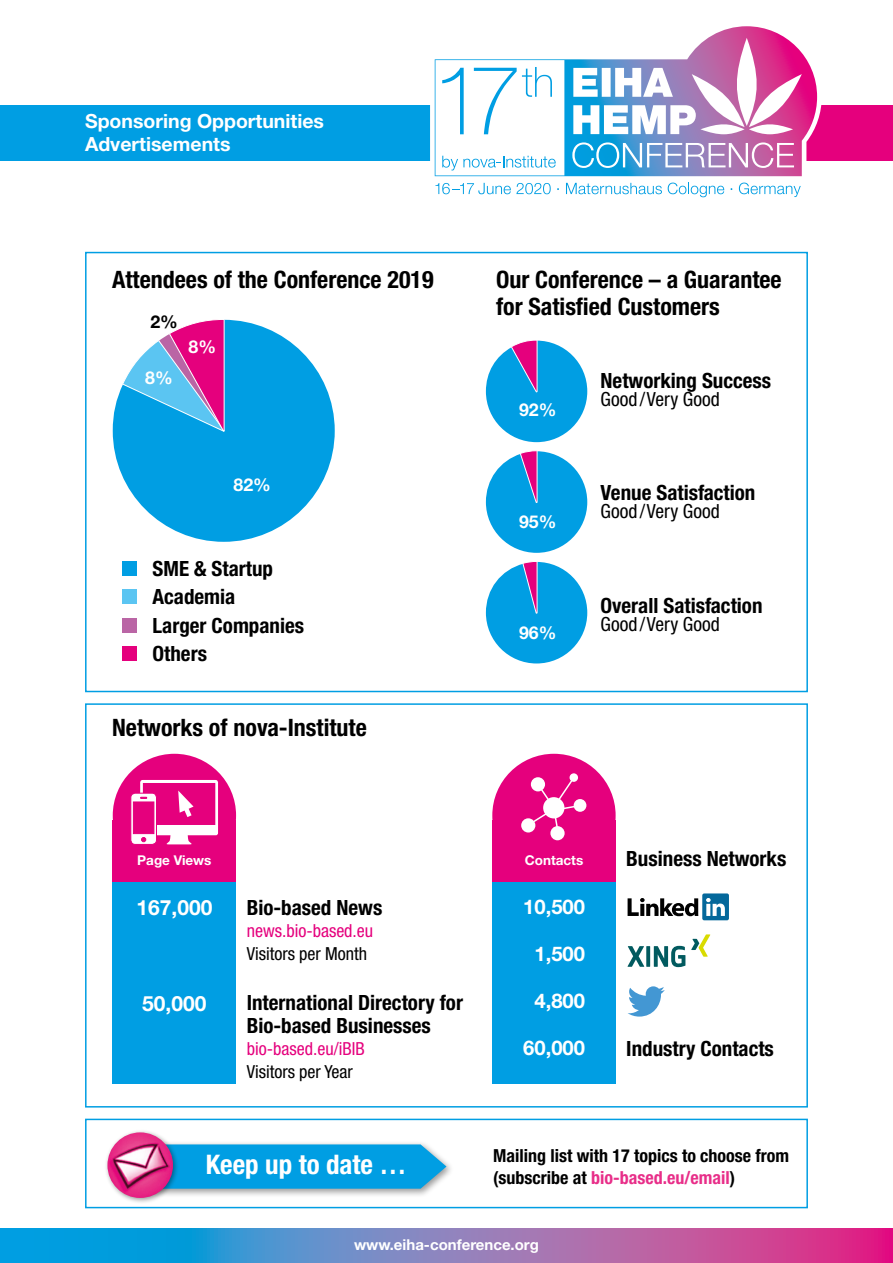
<style>
.page{position:relative;width:893px;height:1263px;background:#fff}
.page>*{position:absolute;margin:0;border:0;box-sizing:border-box;transform-origin:0 0}
.t1{font:700 condensed 27px "Helvetica Neue LT Pro";color:#fff}
.t2{font:700 condensed 24px/27px "Helvetica Neue LT Pro";color:#000}
.t3{font:700 condensed 21px/28.5px "Helvetica Neue LT Pro";color:#000}
.t4{font:700 21px "Helvetica Neue LT Pro";color:#fff}
.t5{font:700 20.25px "Helvetica Neue LT Pro";color:#fff}
.t6{font:condensed 19.5px "Helvetica Neue LT Pro";color:#000}
.t7{font:700 19.5px/22.5px "Helvetica Neue LT Pro";color:#fff}
.t8{font:700 condensed 18px/22.5px "Helvetica Neue LT Pro";color:#000}
.t9{font:condensed 18px "Helvetica Neue LT Pro";color:#e5007d}
.t10{font:condensed 18px "Helvetica Neue LT Pro";color:#000}
.t11{font:700 17.7px "Helvetica Neue LT Pro";color:#fff}
.t12{font:700 17.7px "Helvetica Neue LT Pro";color:#000}
.t13{font:700 15px "Helvetica Neue LT Pro";color:#fff}
.t14{font:700 13.5px "Helvetica Neue LT Pro";color:#fff}
.s1{color:#e82e89}
</style>
<div class="page">
<div style="left:85px;top:1119px;width:723px;height:89px;background:#fff;border:2px solid #009ee3"></div>
<div style="left:85px;top:252px;width:723px;height:440px;background:#fff;border:2px solid #009ee3"></div>
<div style="left:85px;top:703px;width:723px;height:404px;background:#fff;border:2px solid #009ee3"></div>
<div style="left:492px;top:820px;width:124px;height:263px;background:#009ee3"></div>
<div style="left:492px;top:820px;width:124px;height:61px;background:#e5007d"></div>
<div style="left:113px;top:820px;width:123px;height:263px;background:#009ee3"></div>
<div style="left:113px;top:820px;width:123px;height:61px;background:#e5007d"></div>
<div style="left:122px;top:561px;width:15px;height:14px;background:#009ee3"></div>
<div style="left:122px;top:589px;width:15px;height:15px;background:#5bc5f2"></div>
<div style="left:122px;top:618px;width:15px;height:15px;background:#ba65a5"></div>
<div style="left:122px;top:646px;width:15px;height:15px;background:#e5007d"></div>
<svg style="left:628px;top:934px;width:82px;height:33px"></svg>
<div style="left:702px;top:893px;width:27px;height:27px;background:#04689b;border-radius:2px"></div>
<svg style="left:628px;top:898px;width:70px;height:18px"></svg>
<svg style="left:706px;top:898px;width:19px;height:18px"></svg>
<svg style="left:628px;top:986px;width:37px;height:30px"></svg>
<div style="left:113px;top:754px;width:123px;height:123px;background:#e5007d;border-radius:50%"></div>
<div style="left:492px;top:754px;width:124px;height:123px;background:#e5007d;border-radius:50%"></div>
<svg style="left:130px;top:780px;width:88px;height:65px"></svg>
<div style="left:569px;top:773px;width:9px;height:9px;background:#fff;border-radius:50%"></div>
<div style="left:574px;top:799px;width:12px;height:13px;background:#fff;border-radius:50%"></div>
<div style="left:550px;top:826px;width:15px;height:14px;background:#fff;border-radius:50%"></div>
<div style="left:521px;top:818px;width:14px;height:14px;background:#fff;border-radius:50%"></div>
<svg style="left:527px;top:778px;width:55px;height:56px"></svg>
<div style="left:119px;top:1140px;width:336px;height:58px;background:#000;opacity:.4"></div>
<svg style="left:180px;top:1144px;width:266px;height:45px;background:#0da1e2"></svg>
<div style="left:104px;top:1129px;width:76px;height:75px;background:#000;opacity:.4"></div>
<img style="left:107px;top:1132px;width:66px;height:66px;border-radius:33px">
<svg style="left:113px;top:320px;width:222px;height:222px;fill:#009ee3"></svg>
<svg style="left:122px;top:319px;width:103px;height:113px"></svg>
<svg style="left:486px;top:340px;width:101px;height:102px"></svg>
<svg style="left:486px;top:561px;width:101px;height:102px"></svg>
<svg style="left:486px;top:450px;width:101px;height:103px"></svg>
<div style="left:0;top:105px;width:617px;height:56px;background:#009ee3"></div>
<div style="left:617px;top:105px;width:276px;height:56px;background:#e5007d"></div>
<svg style="left:0;top:1229px;width:893px;height:34px;background:#7976b9"></svg>
<svg style="left:430px;top:59px;width:392px;height:139px"></svg>
<svg style="left:435px;top:183px;width:116px;height:11px"></svg>
<svg style="left:566px;top:183px;width:96px;height:11px"></svg>
<svg style="left:668px;top:183px;width:56px;height:14px"></svg>
<svg style="left:739px;top:183px;width:62px;height:14px"></svg>
<svg style="left:435px;top:26px;width:382px;height:150px"></svg>
<p class="t7" style="left:85px;top:110px;width:241px">Sponsoring Opportunities<br>Advertisements</p>
<p class="t2" style="left:112px;top:266px;width:323px">Attendees of the Conference 2019</p>
<p class="t12" style="left:150px;top:310px;width:29px">2%</p>
<p class="t11" style="left:145px;top:367px;width:29px">8%</p>
<p class="t11" style="left:189px;top:336px;width:29px">8%</p>
<p class="t11" style="left:233px;top:474px;width:39px">82%</p>
<p class="t3" style="left:153px;top:554px;width:153px">SME &amp; Startup<br>Academia<br>Larger Companies<br>Others</p>
<p class="t2" style="left:112px;top:714px;width:256px">Networks of nova-Institute</p>
<p class="t2" style="left:496px;top:266px;width:287px">Our Conference – a Guarantee for Satisfied Customers</p>
<p class="t11" style="left:519px;top:399px;width:39px">92%</p>
<p class="t11" style="left:519px;top:510px;width:39px">95%</p>
<p class="t11" style="left:519px;top:622px;width:39px">96%</p>
<p class="t3" style="left:601px;top:366px;width:172px">Networking Success</p>
<p class="t6" style="left:601px;top:387px;width:121px">Good /Very Good</p>
<p class="t3" style="left:601px;top:478px;width:156px">Venue Satisfaction</p>
<p class="t6" style="left:601px;top:500px;width:121px">Good /Very Good</p>
<p class="t3" style="left:601px;top:591px;width:163px">Overall Satisfaction</p>
<p class="t6" style="left:601px;top:612px;width:121px">Good /Very Good</p>
<p class="t14" style="left:137px;top:852px;width:76px">Page Views</p>
<p class="t14" style="left:525px;top:852px;width:60px">Contacts</p>
<p class="t4" style="left:136px;top:894px;width:77px">167,000</p>
<p class="t4" style="left:142px;top:990px;width:66px">50,000</p>
<p class="t3" style="left:247px;top:893px;width:137px">Bio-based News</p>
<p class="t9" style="left:247px;top:920px;width:128px">news.bio-based.eu</p>
<p class="t10" style="left:247px;top:943px;width:122px">Visitors per Month</p>
<p class="t3" style="left:247px;top:992px;width:218px;line-height:22.5px">International Directory for<br>Bio-based Businesses</p>
<p class="t9" style="left:247px;top:1038px;width:119px">bio-based.eu/iBIB</p>
<p class="t10" style="left:247px;top:1061px;width:108px">Visitors per Year</p>
<p class="t5" style="left:523px;top:894px;width:63px">10,500</p>
<p class="t5" style="left:534px;top:941px;width:52px">1,500</p>
<p class="t5" style="left:534px;top:988px;width:52px">4,800</p>
<p class="t5" style="left:523px;top:1035px;width:63px">60,000</p>
<p class="t3" style="left:626px;top:844px;width:162px">Business Networks</p>
<p class="t3" style="left:626px;top:1035px;width:149px">Industry Contacts</p>
<p class="t1" style="left:206px;top:1148px;width:202px">Keep up to date …</p>
<p class="t8" style="left:493px;top:1144px;width:297px">Mailing list with 17 topics to choose from (subscribe at <span class="s1">bio-based.eu/email</span>)</p>
<p class="t13" style="left:354px;top:1235px;width:186px">www.eiha-conference.org</p>
</div>
